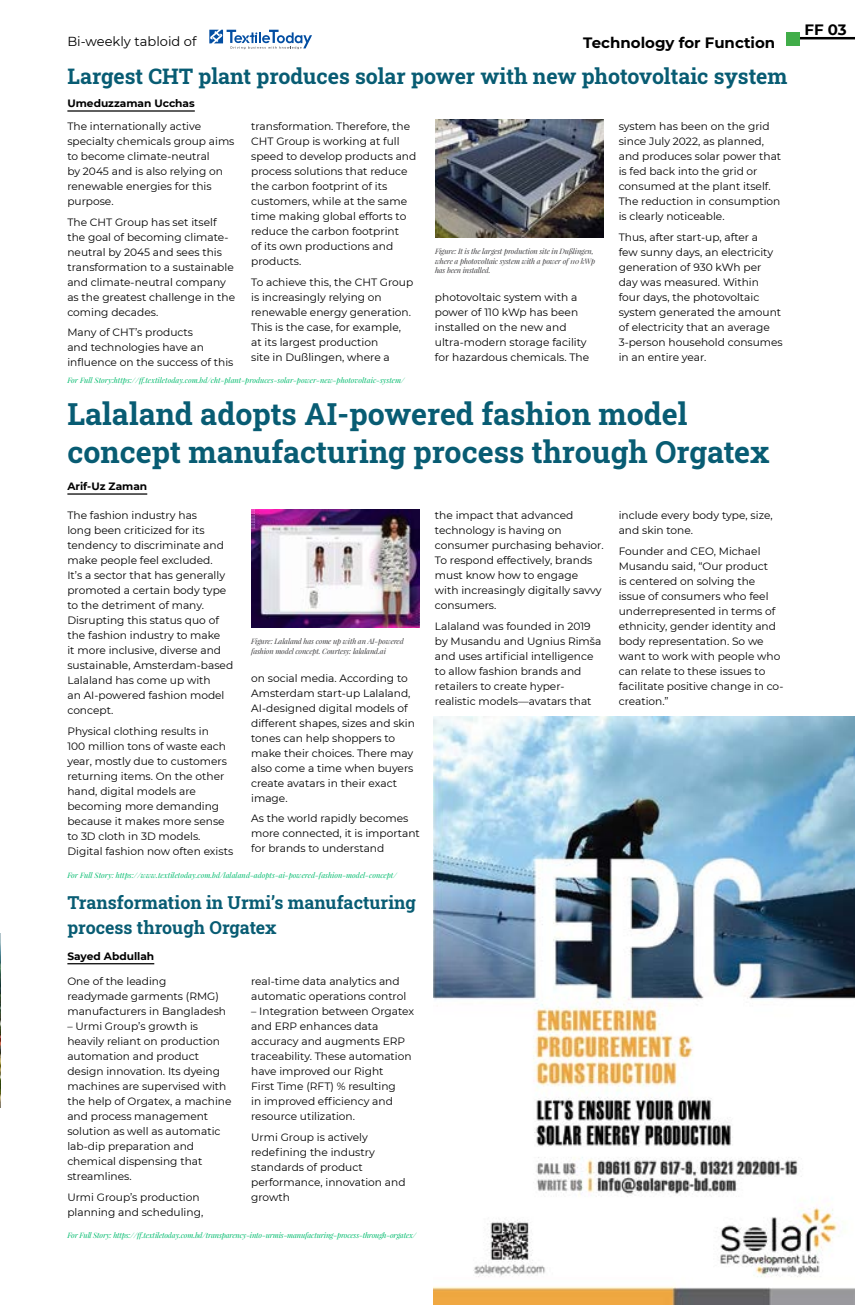
<style>
.page{position:relative;width:855px;height:1305px;background:#fff}
.page>*{position:absolute;margin:0;border:0;box-sizing:border-box;transform-origin:0 0}
.t1{font:700 30.25px/37.6px "Roboto Slab";color:#085c73}
.t2{font:700 21.38px "Roboto Slab";color:#085c73}
.t3{font:700 17.75px/25.1px "Roboto Slab";color:#085c73}
.t4{font:700 15px "Montserrat";color:#000}
.t5{font:13px "Montserrat";color:#000}
.t6{font:10.62px/15px "Montserrat";color:#000}
.t7{font:700 10.62px "Montserrat";color:#000}
.t8{font:italic 7.5px "Playfair Display";color:#00bb6d}
.t9{font:italic 7.5px/9.5px "Playfair Display";letter-spacing:-.02em;color:#414042}
.t10{font:italic 7.5px "Playfair Display";letter-spacing:-.02em;color:#00bb6d}
</style>
<div class="page">
<hr style="left:790px;top:37px;width:65px;height:2px;background:#000">
<div style="left:786px;top:32px;width:14px;height:14px;background:#41ad49"></div>
<svg style="left:209px;top:30px;width:103px;height:19px"></svg>
<hr style="left:67px;top:110px;width:128px;height:2px;background:#000">
<hr style="left:67px;top:963px;width:87px;height:1px;background:#000">
<hr style="left:67px;top:493px;width:80px;height:2px;background:#000">
<img style="left:434px;top:716px;width:421px;height:589px">
<img style="left:435px;top:119px;width:169px;height:118px">
<img style="left:251px;top:509px;width:169px;height:118px">
<img style="left:0;top:934px;width:1px;height:173px">
<p class="t5" style="left:67px;top:32px;width:131px">Bi-weekly tabloid of</p>
<h3 class="t4" style="left:583px;top:31px;width:193px">Technology for Function</h3>
<h2 class="t2" style="left:68px;top:62px;width:721px">Largest CHT plant produces solar power with new photovoltaic system</h2>
<p class="t7" style="left:67px;top:96px;width:129px">Umeduzzaman Ucchas</p>
<p class="t6" style="left:67px;top:118px;width:169px">The internationally active specialty chemicals group aims to become climate-neutral<br>by 2045 and is also relying on renewable energies for this purpose.</p>
<p class="t6" style="left:67px;top:214px;width:169px">The CHT Group has set itself the goal of becoming climate&shy;neutral by 2045 and sees this transformation to a sustainable and climate-neutral company as the greatest challenge in the coming decades.</p>
<p class="t6" style="left:67px;top:325px;width:168px">Many of CHT’s products<br>and technologies have an influence on the success of this</p>
<p class="t6" style="left:251px;top:118px;width:167px">transformation. Therefore, the<br>CHT Group is working at full speed to develop products and process solutions that reduce the carbon footprint of its customers, while at the same time making global efforts to reduce the carbon footprint<br>of its own productions and products.</p>
<p class="t6" style="left:251px;top:274px;width:164px">To achieve this, the CHT Group is increasingly relying on renewable energy generation.<br>This is the case, for example, at its largest production<br>site in Dußlingen, where a</p>
<p class="t8" style="left:67px;top:375px;width:339px">For Full Story:https://ff.textiletoday.com.bd/cht-plant-produces-solar-power-new-photovoltaic-system/</p>
<p class="t9" style="left:435px;top:246px;width:162px">Figure: It is the largest production site in Dußlingen, where a photovoltaic system with a power of 110 kWp has been installed.</p>
<p class="t6" style="left:435px;top:290px;width:156px">photovoltaic system with a power of 110 kWp has been installed on the new and ultra-modern storage facility for hazardous chemicals. The</p>
<p class="t6" style="left:619px;top:118px;width:164px">system has been on the grid since July 2022, as planned, and produces solar power that is fed back into the grid or consumed at the plant itself.<br>The reduction in consumption is clearly noticeable.</p>
<p class="t6" style="left:619px;top:229px;width:166px">Thus, after start-up, after a<br>few sunny days, an electricity generation of 930 kWh per day was measured. Within four days, the photovoltaic system generated the amount of electricity that an average<br>3-person household consumes in an entire year.</p>
<h1 class="t1" style="left:68px;top:394px;width:704px">Lalaland adopts AI-powered fashion model concept manufacturing process through Orgatex</h1>
<p class="t7" style="left:67px;top:479px;width:81px">Arif-Uz Zaman</p>
<p class="t6" style="left:67px;top:508px;width:167px">The fashion industry has<br>long been criticized for its tendency to discriminate and make people feel excluded.<br>It’s a sector that has generally promoted a certain body type to the detriment of many.<br>Disrupting this status quo of the fashion industry to make<br>it more inclusive, diverse and sustainable, Amsterdam-based<br>Lalaland has come up with<br>an AI-powered fashion model concept.</p>
<p class="t6" style="left:67px;top:723px;width:167px">Physical clothing results in<br>100 million tons of waste each year, mostly due to customers returning items. On the other hand, digital models are becoming more demanding because it makes more sense to 3D cloth in 3D models.<br>Digital fashion now often exists</p>
<p class="t9" style="left:251px;top:637px;width:154px">Figure: Lalaland has come up with an AI-powered fashion model concept. Courtesy: lalaland.ai</p>
<p class="t6" style="left:251px;top:670px;width:165px">on social media. According to<br>Amsterdam start-up Lalaland,<br>AI-designed digital models of different shapes, sizes and skin tones can help shoppers to make their choices. There may also come a time when buyers create avatars in their exact image.</p>
<p class="t6" style="left:251px;top:811px;width:170px">As the world rapidly becomes more connected, it is important for brands to understand</p>
<p class="t8" style="left:67px;top:870px;width:331px">For Full Story: https://www.textiletoday.com.bd/lalaland-adopts-ai-powered-fashion-model-concept/</p>
<h3 class="t3" style="left:67px;top:889px;width:350px">Transformation in Urmi’s manufacturing process through Orgatex</h3>
<p class="t7" style="left:67px;top:949px;width:88px">Sayed Abdullah</p>
<p class="t6" style="left:67px;top:974px;width:160px">One of the leading readymade garments (RMG) manufacturers in Bangladesh</p>
<p class="t6" style="left:67px;top:1019px;width:166px">– Urmi Group’s growth is heavily reliant on production automation and product design innovation. Its dyeing machines are supervised with the help of Orgatex, a machine and process management solution as well as automatic lab-dip preparation and chemical dispensing that streamlines.</p>
<p class="t6" style="left:67px;top:1189px;width:137px">Urmi Group’s production planning and scheduling,</p>
<p class="t6" style="left:251px;top:974px;width:157px">real-time data analytics and automatic operations control</p>
<p class="t6" style="left:251px;top:1004px;width:165px">– Integration between Orgatex and ERP enhances data accuracy and augments ERP traceability. These automation have improved our Right<br>First Time (RFT) % resulting<br>in improved efficiency and resource utilization.</p>
<p class="t6" style="left:251px;top:1129px;width:156px">Urmi Group is actively redefining the industry standards of product performance, innovation and growth</p>
<p class="t10" style="left:67px;top:1230px;width:351px">For Full Story: https://ff.textiletoday.com.bd/transparency-into-urmis-manufacturing-process-through-orgatex/</p>
<p class="t6" style="left:435px;top:508px;width:170px">the impact that advanced technology is having on consumer purchasing behavior.<br>To respond effectively, brands must know how to engage with increasingly digitally savvy consumers.</p>
<p class="t6" style="left:435px;top:618px;width:168px">Lalaland was founded in 2019 by Musandu and Ugnius Rimša and uses artificial intelligence to allow fashion brands and retailers to create hyper&shy;realistic models—avatars that</p>
<p class="t6" style="left:619px;top:508px;width:155px">include every body type, size, and skin tone.</p>
<p class="t6" style="left:619px;top:543px;width:166px">Founder and CEO, Michael<br>Musandu said, “Our product<br>is centered on solving the issue of consumers who feel underrepresented in terms of ethnicity, gender identity and body representation. So we want to work with people who can relate to these issues to facilitate positive change in co&shy;creation.”</p>
<h3 class="t4" style="left:805px;top:19px;width:44px">FF 03</h3>
</div>
